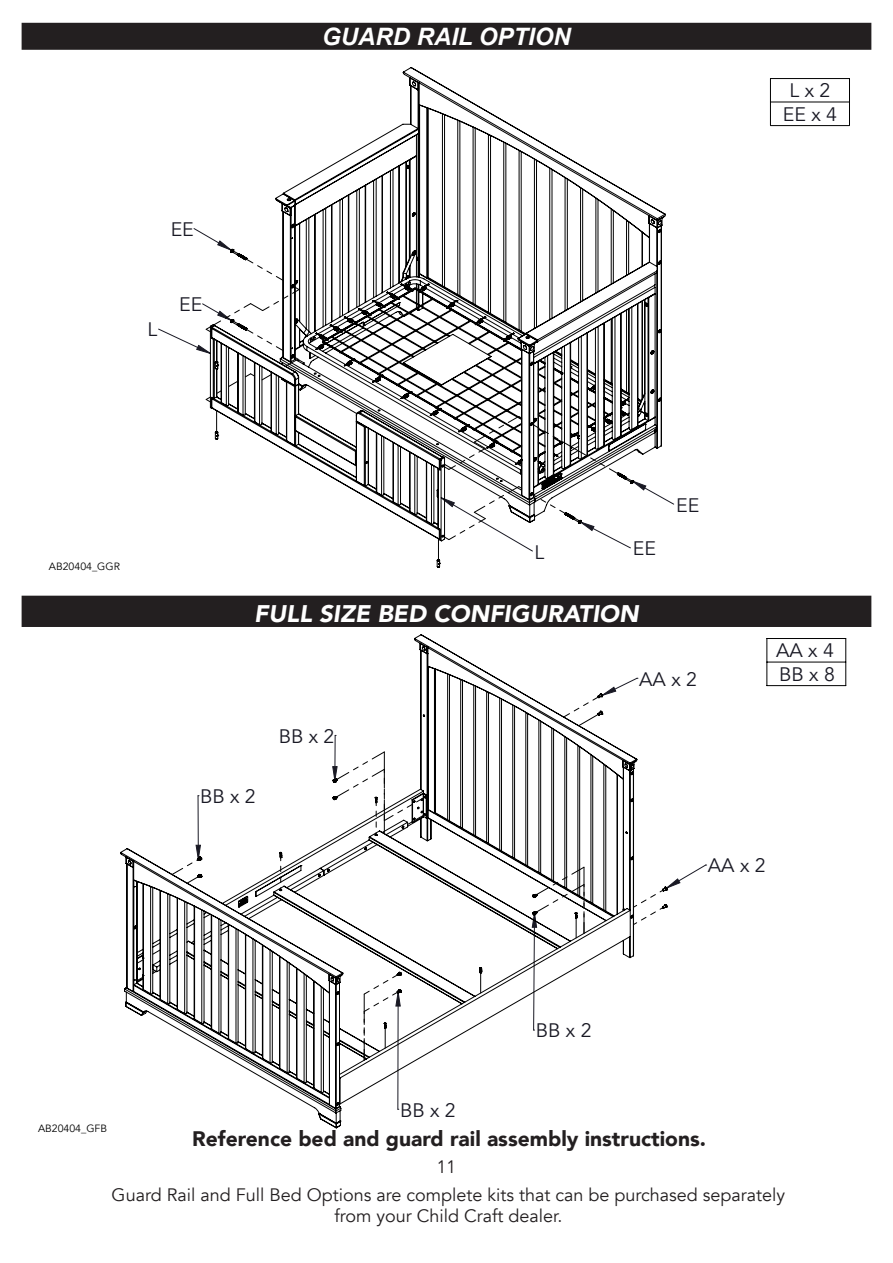
<style>
.page{position:relative;width:893px;height:1263px;background:#fff}
.page>*{position:absolute;margin:0;border:0;box-sizing:border-box;transform-origin:0 0}
.t1{font:italic 900 24px "Avenir";color:#fff}
.t2{font:italic 700 24px "Arial";color:#fff}
.t3{font:900 21px "Avenir";color:#231f20}
.t4{font:19.5px/23.5px "Avenir";color:#191924}
.t5{font:18px "Avenir";color:#231f20}
.t6{font:18px "Avenir";color:#231f20;scale:.95 1}
.t7{font:10.5px "Avenir";color:#000}
</style>
<div class="page">
<div style="left:22px;top:596px;width:849px;height:30px;background:#231f20"></div>
<div style="left:22px;top:596px;width:849px;height:31px;border:2px solid #231f20"></div>
<div style="left:22px;top:24px;width:849px;height:25px;background:#231f20"></div>
<div style="left:22px;top:23px;width:849px;height:27px;border:2px solid #231f20"></div>
<hr style="left:766px;top:638px;width:1px;height:48px;background:#000">
<hr style="left:767px;top:685px;width:79px;height:1px;background:#000">
<hr style="left:845px;top:638px;width:1px;height:48px;background:#000">
<hr style="left:767px;top:638px;width:79px;height:1px;background:#000">
<hr style="left:767px;top:662px;width:79px;height:1px;background:#000">
<svg style="left:120px;top:634px;width:548px;height:495px"></svg>
<svg style="left:563px;top:695px;width:37px;height:32px"></svg>
<svg style="left:632px;top:889px;width:32px;height:36px"></svg>
<svg style="left:136px;top:976px;width:8px;height:5px"></svg>
<svg style="left:152px;top:969px;width:4px;height:3px"></svg>
<svg style="left:171px;top:858px;width:28px;height:26px"></svg>
<svg style="left:136px;top:959px;width:8px;height:5px"></svg>
<svg style="left:152px;top:949px;width:9px;height:6px"></svg>
<svg style="left:363px;top:973px;width:36px;height:87px"></svg>
<svg style="left:480px;top:973px;width:1px;height:20px"></svg>
<svg style="left:535px;top:866px;width:50px;height:72px"></svg>
<svg style="left:279px;top:858px;width:4px;height:33px"></svg>
<svg style="left:335px;top:751px;width:91px;height:85px"></svg>
<hr style="left:770px;top:125px;width:79px;height:1px;background:#000">
<hr style="left:770px;top:102px;width:79px;height:1px;background:#000">
<hr style="left:770px;top:78px;width:79px;height:1px;background:#000">
<hr style="left:849px;top:78px;width:1px;height:47px;background:#000">
<hr style="left:770px;top:78px;width:1px;height:47px;background:#000">
<svg style="left:193px;top:228px;width:16px;height:10px"></svg>
<svg style="left:666px;top:499px;width:9px;height:6px"></svg>
<svg style="left:209px;top:67px;width:457px;height:501px"></svg>
<svg style="left:215px;top:411px;width:3px;height:23px"></svg>
<svg style="left:437px;top:486px;width:130px;height:76px"></svg>
<svg style="left:530px;top:422px;width:89px;height:53px"></svg>
<svg style="left:441px;top:415px;width:82px;height:55px"></svg>
<svg style="left:205px;top:390px;width:17px;height:13px"></svg>
<svg style="left:228px;top:373px;width:44px;height:14px"></svg>
<svg style="left:158px;top:258px;width:142px;height:109px"></svg>
<p class="t4" style="left:171px;top:218px;width:25px">EE</p>
<p class="t4" style="left:147px;top:318px;width:11px">L</p>
<p class="t4" style="left:179px;top:293px;width:25px">EE</p>
<p class="t2" style="left:322px;top:21px;width:250px">GUARD RAIL OPTION</p>
<p class="t4" style="left:783px;top:79px;width:56px;text-align:center">L x 2<br>EE x 4</p>
<p class="t7" style="left:49px;top:560px;width:72px">AB20404_GGR</p>
<p class="t7" style="left:38px;top:1122px;width:70px">AB20404_GFB</p>
<p class="t4" style="left:535px;top:540px;width:11px">L</p>
<p class="t4" style="left:633px;top:537px;width:25px">EE</p>
<p class="t1" style="left:254px;top:594px;width:386px">FULL SIZE BED CONFIGURATION</p>
<p class="t4" style="left:676px;top:493px;width:25px">EE</p>
<p class="t4" style="left:200px;top:785px;width:57px">BB x 2</p>
<p class="t4" style="left:279px;top:725px;width:57px">BB x 2</p>
<p class="t4" style="left:639px;top:667px;width:59px">AA x 2</p>
<p class="t4" style="left:776px;top:639px;width:60px">AA x 4<br>BB x 8</p>
<p class="t4" style="left:708px;top:854px;width:59px">AA x 2</p>
<p class="t4" style="left:400px;top:1098px;width:57px">BB x 2</p>
<p class="t4" style="left:536px;top:1019px;width:57px">BB x 2</p>
<p class="t3" style="left:192px;top:1121px;width:515px">Reference bed and guard rail assembly instructions.</p>
<p class="t6" style="left:437px;top:1156px;width:22px">11</p>
<p class="t5" style="left:112px;top:1184px;width:675px">Guard Rail and Full Bed Options are complete kits that can be purchased separately</p>
<p class="t5" style="left:334px;top:1205px;width:229px">from your Child Craft dealer.</p>
</div>
